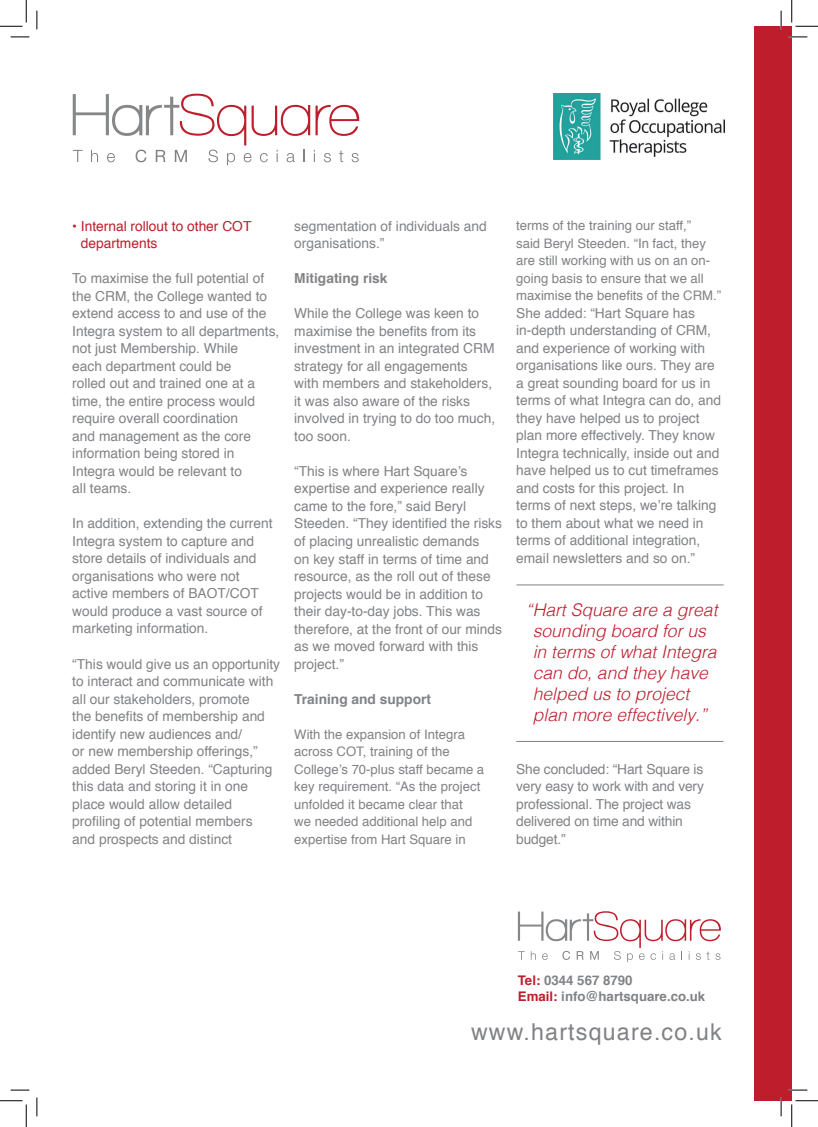
<style>
.page{position:relative;width:818px;height:1127px;background:#fff}
.page>*{position:absolute;margin:0;border:0;box-sizing:border-box;transform-origin:0 0}
.t1{font:23.25px "Helvetica";letter-spacing:.05em;color:#808285}
.t2{font:italic 300 17.5px/21px "Helvetica";color:#be1d2c}
.t3{font:13.75px/17.5px "Helvetica";color:#808285}
.t4{font:13.75px/17.5px "Helvetica";color:#be1d2c}
.t5{font:700 13.75px "Helvetica";color:#808285}
.t6{font:700 13.25px/15.9px "Helvetica";color:#808285}
.t7{font:13.12px/17.5px "Helvetica";color:#808285}
.s1{color:#be1d2c}
</style>
<div class="page">
<hr style="left:516px;top:741px;width:207px;height:1px;background:#808285">
<div style="left:754px;top:26px;width:38px;height:1074px;background:#be1d2c"></div>
<svg style="left:518px;top:911px;width:203px;height:50px"></svg>
<svg style="left:73px;top:94px;width:286px;height:71px"></svg>
<img style="left:554px;top:94px;width:170px;height:65px">
<hr style="left:516px;top:584px;width:208px;height:1px;background:#808285">
<svg style="left:11px;top:36px;width:18px;height:2px"></svg>
<svg style="left:788px;top:36px;width:19px;height:2px"></svg>
<svg style="left:11px;top:1089px;width:18px;height:1px"></svg>
<svg style="left:788px;top:1089px;width:19px;height:1px"></svg>
<svg style="left:36px;top:11px;width:2px;height:18px"></svg>
<svg style="left:36px;top:1097px;width:2px;height:18px"></svg>
<svg style="left:780px;top:11px;width:2px;height:18px"></svg>
<svg style="left:780px;top:1097px;width:2px;height:18px"></svg>
<svg style="left:0;top:0;width:27px;height:27px"></svg>
<svg style="left:0;top:1100px;width:27px;height:26px"></svg>
<svg style="left:791px;top:0;width:27px;height:27px"></svg>
<svg style="left:791px;top:1100px;width:27px;height:26px"></svg>
<p class="t4" style="left:81px;top:217px;width:172px;text-indent:-9px">• Internal rollout to other COT departments</p>
<p class="t3" style="left:72px;top:270px;width:209px">To maximise the full potential of the CRM, the College wanted to extend access to and use of the<br>Integra system to all departments, not just Membership. While<br>each department could be<br>rolled out and trained one at a time, the entire process would require overall coordination<br>and management as the core information being stored in<br>Integra would be relevant to<br>all teams.</p>
<p class="t3" style="left:72px;top:515px;width:202px">In addition, extending the current<br>Integra system to capture and store details of individuals and organisations who were not active members of BAOT/COT would produce a vast source of marketing information.</p>
<p class="t3" style="left:72px;top:655px;width:209px">“This would give us an opportunity to interact and communicate with all our stakeholders, promote<br>the benefits of membership and identify new audiences and/<br>or new membership offerings,” added Beryl Steeden. “Capturing this data and storing it in one place would allow detailed profiling of potential members<br>and prospects and distinct</p>
<p class="t3" style="left:294px;top:217px;width:194px">segmentation of individuals and organisations.”</p>
<p class="t5" style="left:294px;top:267px;width:95px">Mitigating risk</p>
<p class="t3" style="left:294px;top:305px;width:202px">While the College was keen to maximise the benefits from its investment in an integrated CRM strategy for all engagements with members and stakeholders, it was also aware of the risks involved in trying to do too much, too soon.</p>
<p class="t3" style="left:294px;top:462px;width:209px">“This is where Hart Square’s expertise and experience really came to the fore,” said Beryl<br>Steeden. “They identified the risks of placing unrealistic demands<br>on key staff in terms of time and resource, as the roll out of these projects would be in addition to their day-to-day jobs. This was therefore, at the front of our minds as we moved forward with this project.”</p>
<p class="t5" style="left:294px;top:687px;width:138px">Training and support</p>
<p class="t7" style="left:294px;top:725px;width:191px">With the expansion of Integra across COT, training of the<br>College’s 70-plus staff became a key requirement. “As the project unfolded it became clear that<br>we needed additional help and expertise from Hart Square in</p>
<p class="t7" style="left:516px;top:217px;width:206px">terms of the training our staff,”<br>said Beryl Steeden. “In fact, they are still working with us on an on&shy;going basis to ensure that we all maximise the benefits of the CRM.”</p>
<p class="t3" style="left:516px;top:304px;width:206px">She added: “Hart Square has in-depth understanding of CRM, and experience of working with organisations like ours. They are a great sounding board for us in terms of what Integra can do, and they have helped us to project plan more effectively. They know<br>Integra technically, inside out and have helped us to cut timeframes and costs for this project. In terms of next steps, we’re talking to them about what we need in terms of additional integration, email newsletters and so on.”</p>
<p class="t2" style="left:533px;top:597px;width:186px;text-indent:-7px">“ Hart Square are a great sounding board for us in terms of what Integra can do, and they have helped us to project plan more effectively.”</p>
<p class="t3" style="left:516px;top:760px;width:189px">She concluded: “Hart Square is very easy to work with and very professional. The project was delivered on time and within budget.”</p>
<p class="t6" style="left:518px;top:972px;width:189px"><span class="s1">Tel:</span> 0344 567 8790<br><span class="s1">Email:</span> info@hartsquare.co.uk</p>
<h1 class="t1" style="left:471px;top:1013px;width:252px">www.hartsquare.co.uk</h1>
</div>
